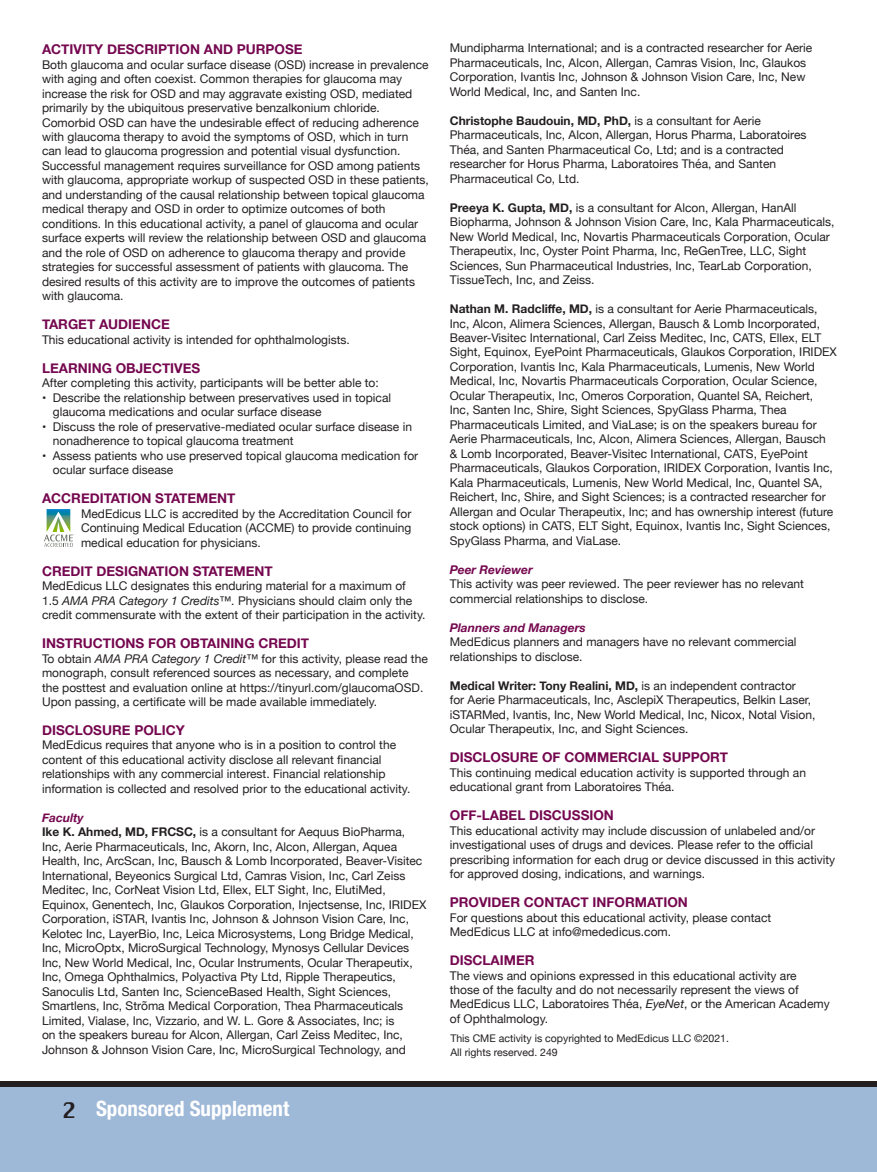
<style>
.page{position:relative;width:877px;height:1172px;background:#fff}
.page>*{position:absolute;margin:0;border:0;box-sizing:border-box;transform-origin:0 0}
.t1{font:700 condensed 21px "Helvetica Neue";color:#fff}
.t2{font:700 13.5px "Helvetica Neue";color:#75074f}
.t3{font:12px/14.4px "Helvetica Neue";color:#231f20}
.t4{font:italic 700 12px "Helvetica Neue";color:#75074f}
.t5{font:10.5px "Helvetica Neue";color:#231f20}
.s1{font-style:italic}
.s2{font-weight:700}
.s3{font-family:"Krungthep";font-weight:400;font-stretch:normal;color:#231f20}
</style>
<div class="page">
<div style="left:0;top:1081px;width:877px;height:13px;background:#231f20"></div>
<div style="left:0;top:1086px;width:877px;height:85px;background:#9eb8d7"></div>
<svg style="left:44px;top:509px;width:30px;height:37px"></svg>
<p class="t2" style="left:42px;top:39px;width:262px">ACTIVITY DESCRIPTION AND PURPOSE</p>
<p class="t3" style="left:42px;top:58px;width:388px">Both glaucoma and ocular surface disease (OSD) increase in prevalence with aging and often coexist. Common therapies for glaucoma may increase the risk for OSD and may aggravate existing OSD, mediated primarily by the ubiquitous preservative benzalkonium chloride.<br>Comorbid OSD can have the undesirable effect of reducing adherence with glaucoma therapy to avoid the symptoms of OSD, which in turn can lead to glaucoma progression and potential visual dysfunction.<br>Successful management requires surveillance for OSD among patients with glaucoma, appropriate workup of suspected OSD in these patients, and understanding of the causal relationship between topical glaucoma medical therapy and OSD in order to optimize outcomes of both conditions. In this educational activity, a panel of glaucoma and ocular surface experts will review the relationship between OSD and glaucoma and the role of OSD on adherence to glaucoma therapy and provide strategies for successful assessment of patients with glaucoma. The desired results of this activity are to improve the outcomes of patients with glaucoma.</p>
<p class="t2" style="left:42px;top:314px;width:129px">TARGET AUDIENCE</p>
<p class="t3" style="left:42px;top:333px;width:309px">This educational activity is intended for ophthalmologists.</p>
<p class="t2" style="left:42px;top:357px;width:160px">LEARNING OBJECTIVES</p>
<p class="t3" style="left:42px;top:376px;width:338px">After completing this activity, participants will be better able to:</p>
<p class="t3" style="left:53px;top:391px;width:340px;text-indent:-11px">• Describe the relationship between preservatives used in topical glaucoma medications and ocular surface disease</p>
<p class="t3" style="left:53px;top:420px;width:361px;text-indent:-11px">• Discuss the role of preservative-mediated ocular surface disease in nonadherence to topical glaucoma treatment</p>
<p class="t3" style="left:53px;top:449px;width:367px;text-indent:-11px">• Assess patients who use preserved topical glaucoma medication for ocular surface disease</p>
<p class="t2" style="left:42px;top:487px;width:195px">ACCREDITATION STATEMENT</p>
<p class="t3" style="left:81px;top:506px;width:332px;text-align:justify">MedEdicus LLC is accredited by the Accreditation Council for Continuing Medical Education (ACCME) to provide continuing medical education for physicians.</p>
<p class="t2" style="left:42px;top:560px;width:232px">CREDIT DESIGNATION STATEMENT</p>
<p class="t3" style="left:42px;top:579px;width:365px">MedEdicus LLC designates this enduring material for a maximum of</p>
<p class="t3" style="left:42px;top:593px;width:385px">1.5 <span class="s1">AMA PRA Category 1 Credits</span>™. Physicians should claim only the credit commensurate with the extent of their participation in the activity.</p>
<p class="t2" style="left:42px;top:632px;width:268px">INSTRUCTIONS FOR OBTAINING CREDIT</p>
<p class="t3" style="left:42px;top:651px;width:387px">To obtain <span class="s1">AMA PRA Category 1 Credit</span>™ for this activity, please read the monograph, consult referenced sources as necessary, and complete the posttest and evaluation online at https://tinyurl.com/glaucomaOSD.<br>Upon passing, a certificate will be made available immediately.</p>
<p class="t2" style="left:42px;top:719px;width:144px">DISCLOSURE POLICY</p>
<p class="t3" style="left:42px;top:738px;width:370px">MedEdicus requires that anyone who is in a position to control the content of this educational activity disclose all relevant financial relationships with any commercial interest. Financial relationship information is collected and resolved prior to the educational activity.</p>
<p class="t4" style="left:42px;top:808px;width:43px">Faculty</p>
<p class="t3" style="left:42px;top:825px;width:386px"><span class="s2">Ike K. Ahmed, MD, FRCSC,</span> is a consultant for Aequus BioPharma, Inc, Aerie Pharmaceuticals, Inc, Akorn, Inc, Alcon, Allergan, Aquea Health, Inc, ArcScan, Inc, Bausch &amp; Lomb Incorporated, Beaver-Visitec International, Beyeonics Surgical Ltd, Camras Vision, Inc, Carl Zeiss Meditec, Inc, CorNeat Vision Ltd, Ellex, ELT Sight, Inc, ElutiMed, Equinox, Genentech, Inc, Glaukos Corporation, Injectsense, Inc, IRIDEX Corporation, iSTAR, Ivantis Inc, Johnson &amp; Johnson Vision Care, Inc, Kelotec Inc, LayerBio, Inc, Leica Microsystems, Long Bridge Medical, Inc, MicroOptx, MicroSurgical Technology, Mynosys Cellular Devices Inc, New World Medical, Inc, Ocular Instruments, Ocular Therapeutix, Inc, Omega Ophthalmics, Polyactiva Pty Ltd, Ripple Therapeutics, Sanoculis Ltd, Santen Inc, ScienceBased Health, Sight Sciences, Smartlens, Inc, Strõma Medical Corporation, Thea Pharmaceuticals Limited, Vialase, Inc, Vizzario, and W. L. Gore &amp; Associates, Inc; is<br>on the speakers bureau for Alcon, Allergan, Carl Zeiss Meditec, Inc, Johnson &amp; Johnson Vision Care, Inc, MicroSurgical Technology, and</p>
<h1 class="t1" style="left:62px;top:1090px;width:229px"><span class="s3">2</span> Sponsored Supplement</h1>
<p class="t3" style="left:450px;top:41px;width:364px">Mundipharma International; and is a contracted researcher for Aerie Pharmaceuticals, Inc, Alcon, Allergan, Camras Vision, Inc, Glaukos Corporation, Ivantis Inc, Johnson &amp; Johnson Vision Care, Inc, New World Medical, Inc, and Santen Inc.</p>
<p class="t3" style="left:450px;top:114px;width:358px"><span class="s2">Christophe Baudouin, MD, PhD,</span> is a consultant for Aerie Pharmaceuticals, Inc, Alcon, Allergan, Horus Pharma, Laboratoires Théa, and Santen Pharmaceutical Co, Ltd; and is a contracted researcher for Horus Pharma, Laboratoires Théa, and Santen Pharmaceutical Co, Ltd.</p>
<p class="t3" style="left:450px;top:201px;width:386px"><span class="s2">Preeya K. Gupta, MD,</span> is a consultant for Alcon, Allergan, HanAll Biopharma, Johnson &amp; Johnson Vision Care, Inc, Kala Pharmaceuticals, New World Medical, Inc, Novartis Pharmaceuticals Corporation, Ocular Therapeutix, Inc, Oyster Point Pharma, Inc, ReGenTree, LLC, Sight Sciences, Sun Pharmaceutical Industries, Inc, TearLab Corporation, TissueTech, Inc, and Zeiss.</p>
<p class="t3" style="left:450px;top:302px;width:388px"><span class="s2">Nathan M. Radcliffe, MD,</span> is a consultant for Aerie Pharmaceuticals, Inc, Alcon, Alimera Sciences, Allergan, Bausch &amp; Lomb Incorporated, Beaver-Visitec International, Carl Zeiss Meditec, Inc, CATS, Ellex, ELT Sight, Equinox, EyePoint Pharmaceuticals, Glaukos Corporation, IRIDEX Corporation, Ivantis Inc, Kala Pharmaceuticals, Lumenis, New World Medical, Inc, Novartis Pharmaceuticals Corporation, Ocular Science, Ocular Therapeutix, Inc, Omeros Corporation, Quantel SA, Reichert,<br>Inc, Santen Inc, Shire, Sight Sciences, SpyGlass Pharma, Thea Pharmaceuticals Limited, and ViaLase; is on the speakers bureau for Aerie Pharmaceuticals, Inc, Alcon, Alimera Sciences, Allergan, Bausch<br>&amp; Lomb Incorporated, Beaver-Visitec International, CATS, EyePoint Pharmaceuticals, Glaukos Corporation, IRIDEX Corporation, Ivantis Inc, Kala Pharmaceuticals, Lumenis, New World Medical, Inc, Quantel SA, Reichert, Inc, Shire, and Sight Sciences; is a contracted researcher for Allergan and Ocular Therapeutix, Inc; and has ownership interest (future stock options) in CATS, ELT Sight, Equinox, Ivantis Inc, Sight Sciences, SpyGlass Pharma, and ViaLase.</p>
<p class="t4" style="left:450px;top:560px;width:84px">Peer Reviewer</p>
<p class="t3" style="left:450px;top:577px;width:355px">This activity was peer reviewed. The peer reviewer has no relevant commercial relationships to disclose.</p>
<p class="t4" style="left:450px;top:618px;width:137px">Planners and Managers</p>
<p class="t3" style="left:450px;top:635px;width:348px">MedEdicus planners and managers have no relevant commercial relationships to disclose.</p>
<p class="t3" style="left:450px;top:678px;width:367px"><span class="s2">Medical Writer: Tony Realini, MD,</span> is an independent contractor<br>for Aerie Pharmaceuticals, Inc, AsclepiX Therapeutics, Belkin Laser, iSTARMed, Ivantis, Inc, New World Medical, Inc, Nicox, Notal Vision, Ocular Therapeutix, Inc, and Sight Sciences.</p>
<p class="t2" style="left:450px;top:746px;width:280px">DISCLOSURE OF COMMERCIAL SUPPORT</p>
<p class="t3" style="left:450px;top:765px;width:358px">This continuing medical education activity is supported through an educational grant from Laboratoires Théa.</p>
<p class="t2" style="left:450px;top:804px;width:166px">OFF-LABEL DISCUSSION</p>
<p class="t3" style="left:450px;top:823px;width:387px">This educational activity may include discussion of unlabeled and/or investigational uses of drugs and devices. Please refer to the official prescribing information for each drug or device discussed in this activity for approved dosing, indications, and warnings.</p>
<p class="t2" style="left:450px;top:891px;width:239px">PROVIDER CONTACT INFORMATION</p>
<p class="t3" style="left:450px;top:910px;width:323px">For questions about this educational activity, please contact</p>
<p class="t3" style="left:450px;top:925px;width:223px">MedEdicus LLC at info@mededicus.com.</p>
<p class="t2" style="left:450px;top:949px;width:86px">DISCLAIMER</p>
<p class="t3" style="left:450px;top:968px;width:381px">The views and opinions expressed in this educational activity are<br>those of the faculty and do not necessarily represent the views of MedEdicus LLC, Laboratoires Théa, <span class="s1">EyeNet</span>, or the American Academy of Ophthalmology.</p>
<p class="t5" style="left:450px;top:1030px;width:280px">This CME activity is copyrighted to MedEdicus LLC ©2021.</p>
<p class="t5" style="left:450px;top:1044px;width:109px">All rights reserved. 249</p>
</div>
